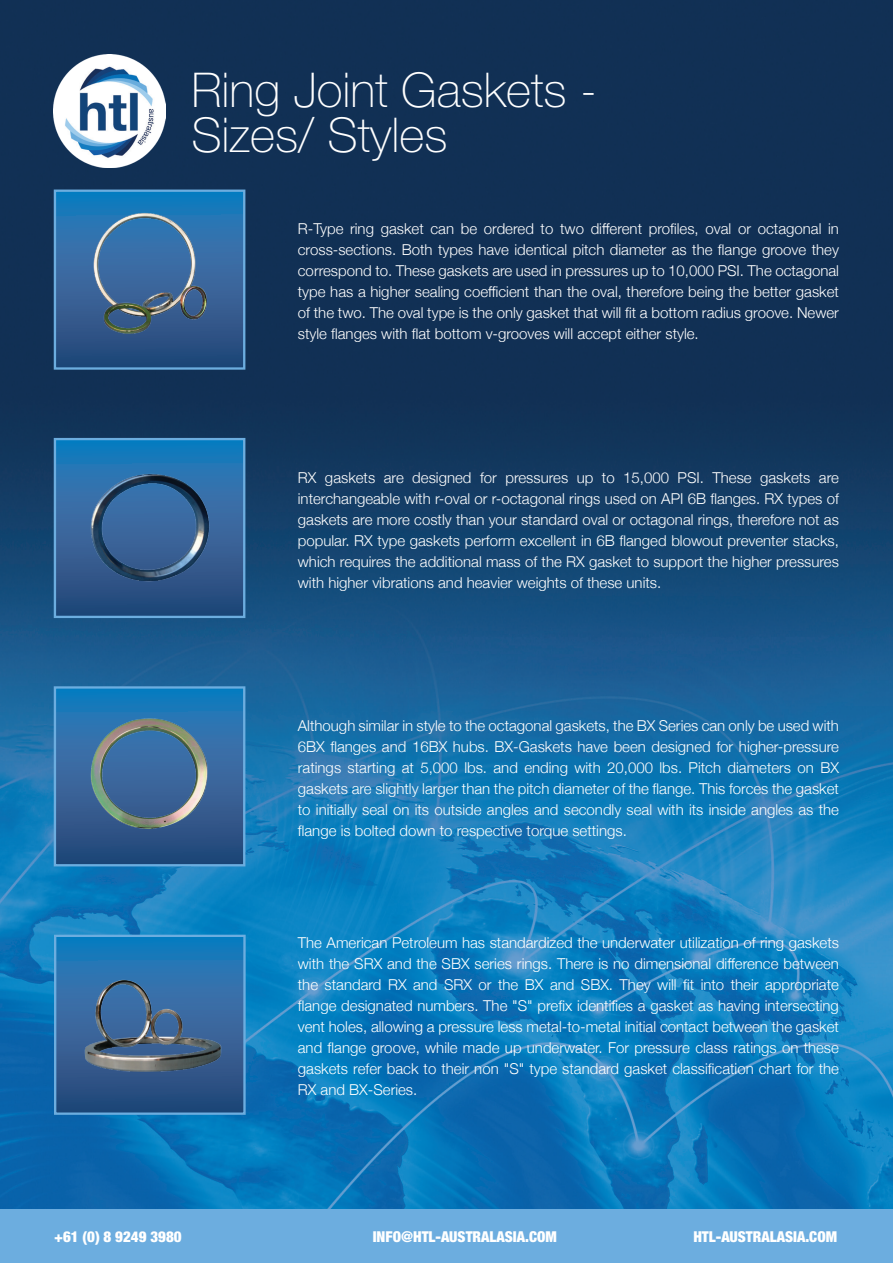
<style>
.page{position:relative;width:893px;height:1263px;background:#fff}
.page>*{position:absolute;margin:0;border:0;box-sizing:border-box;transform-origin:0 0}
.t1{font:100 48px/45px "Helvetica Neue";color:#fff}
.t2{font:300 15px/21px "Helvetica Neue";color:#fff;text-align:justify}
.t3{font:900 condensed 15px "Helvetica Neue";color:#fff}
</style>
<div class="page">
<img style="left:0;top:0;width:893px;height:1209px">
<div style="left:0;top:1209px;width:893px;height:54px;background:#6caddf"></div>
<img style="left:54px;top:54px;width:112px;height:114px">
<img style="left:57px;top:193px;width:185px;height:174px">
<div style="left:54px;top:190px;width:191px;height:180px;border:2px solid #6caddf"></div>
<img style="left:59px;top:441px;width:182px;height:174px">
<div style="left:54px;top:438px;width:191px;height:180px;border:2px solid #6caddf"></div>
<img style="left:57px;top:689px;width:185px;height:174px">
<div style="left:54px;top:686px;width:191px;height:180px;border:2px solid #6caddf"></div>
<div style="left:55px;top:936px;width:189px;height:178px;background:#077bbf"></div>
<img style="left:57px;top:947px;width:186px;height:165px">
<div style="left:54px;top:935px;width:192px;height:180px;border:2px solid #6caddf"></div>
<h1 class="t1" style="left:191px;top:68px;width:407px">Ring Joint Gaskets -<br>Sizes/ Styles</h1>
<p class="t2" style="left:298px;top:217px;width:543px">R-Type ring gasket can be ordered to two different profiles, oval or octagonal in cross-sections. Both types have identical pitch diameter as the flange groove they correspond to. These gaskets are used in pressures up to 10,000 PSI. The octagonal type has a higher sealing coefficient than the oval, therefore being the better gasket of the two. The oval type is the only gasket that will fit a bottom radius groove. Newer style flanges with flat bottom v-grooves will accept either style.</p>
<p class="t2" style="left:298px;top:466px;width:543px">RX gaskets are designed for pressures up to 15,000 PSI. These gaskets are interchangeable with r-oval or r-octagonal rings used on API 6B flanges. RX types of gaskets are more costly than your standard oval or octagonal rings, therefore not as popular. RX type gaskets perform excellent in 6B flanged blowout preventer stacks, which requires the additional mass of the RX gasket to support the higher pressures with higher vibrations and heavier weights of these units.</p>
<p class="t2" style="left:298px;top:714px;width:543px">Although similar in style to the octagonal gaskets, the BX Series can only be used with 6BX flanges and 16BX hubs. BX-Gaskets have been designed for higher-pressure ratings starting at 5,000 lbs. and ending with 20,000 lbs. Pitch diameters on BX gaskets are slightly larger than the pitch diameter of the flange. This forces the gasket to initially seal on its outside angles and secondly seal with its inside angles as the flange is bolted down to respective torque settings.</p>
<p class="t2" style="left:298px;top:931px;width:543px">The American Petroleum has standardized the underwater utilization of ring gaskets with the SRX and the SBX series rings. There is no dimensional difference between the standard RX and SRX or the BX and SBX. They will fit into their appropriate flange designated numbers. The "S" prefix identifies a gasket as having intersecting vent holes, allowing a pressure less metal-to-metal initial contact between the gasket and flange groove, while made up underwater. For pressure class ratings on these gaskets refer back to their non "S" type standard gasket classification chart for the RX and BX-Series.</p>
<p class="t3" style="left:54px;top:1227px;width:129px">+61 (0) 8 9249 3980</p>
<p class="t3" style="left:373px;top:1227px;width:186px">INFO@HTL-AUSTRALASIA.COM</p>
<p class="t3" style="left:693px;top:1227px;width:145px">HTL-AUSTRALASIA.COM</p>
</div>
